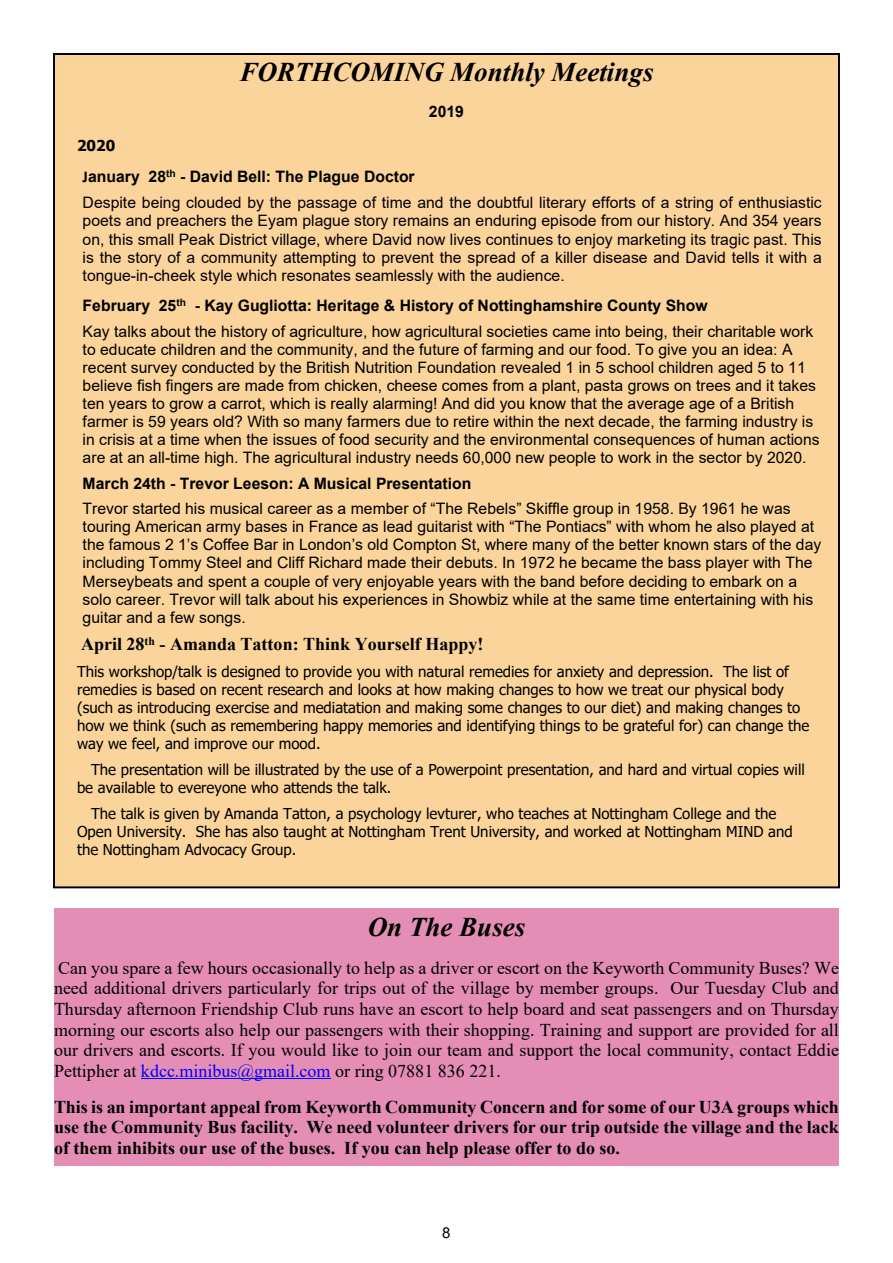
<style>
.page{position:relative;width:893px;height:1263px;background:#fff}
.page>*{position:absolute;margin:0;border:0;box-sizing:border-box;transform-origin:0 0}
.t1{font:italic 700 27px "Times New Roman";color:#000}
.t2{font:18px/20.7px "Times New Roman";color:#000;text-align:justify}
.t3{font:700 18px/20.7px "Times New Roman";color:#000;text-align:justify}
.t4{font:15.75px/18px "Arial";color:#000}
.t5{font:15.75px/18px "Arial";color:#040007}
.t6{font:700 15.75px "Arial";color:#000}
.t7{font:15px/18.1px "Tahoma";color:#000}
.t8{font:700 15px "Tahoma";color:#000}
.t9{font:15px "Arial";color:#000}
.s1{font-family:"Calibri";font-weight:700;font-size:16.5px;color:#000}
.s2{font-weight:700;color:#000}
.s3{font-weight:700}
.s4{color:#00f}
</style>
<div class="page">
<div style="left:54px;top:54px;width:785px;height:833px;background:#fad49b"></div>
<div style="left:54px;top:908px;width:785px;height:258px;background:#e48db5"></div>
<hr style="left:141px;top:1078px;width:190px;height:1px;background:#00f">
<h1 class="t1" style="left:239px;top:63px;width:416px">FORTHCOMING Monthly Meetings</h1>
<p class="t6" style="left:429px;top:106px;width:37px">2019</p>
<p class="t8" style="left:77px;top:140px;width:40px">2020</p>
<p class="t5" style="left:83px;top:165px;width:741px;line-height:26.2px"><span class="s1">J</span><span class="s2">anuary 28</span><sup>th</sup> <span class="s2">- David Bell: The Plague Doctor<br></span>Despite being clouded by the passage of time and the doubtful literary efforts of a string of enthusiastic</p>
<p class="t5" style="left:83px;top:213px;width:741px;text-align:justify">poets and preachers the Eyam plague story remains an enduring episode from our history. And 354 years on, this small Peak District village, where David now lives continues to enjoy marketing its tragic past. This is the story of a community attempting to prevent the spread of a killer disease and David tells it with a tongue-in-cheek style which resonates seamlessly with the audience.</p>
<p class="t4" style="left:83px;top:294px;width:732px;line-height:25.5px"><span class="s3">February 25</span><sup>th</sup> <span class="s3">- Kay Gugliotta: Heritage &amp; History of Nottinghamshire County Show<br></span>Kay talks about the history of agriculture, how agricultural societies came into being, their charitable work</p>
<p class="t4" style="left:83px;top:342px;width:739px">to educate children and the community, and the future of farming and our food. To give you an idea: A recent survey conducted by the British Nutrition Foundation revealed 1 in 5 school children aged 5 to 11 believe fish fingers are made from chicken, cheese comes from a plant, pasta grows on trees and it takes ten years to grow a carrot, which is really alarming! And did you know that the average age of a British farmer is 59 years old? With so many farmers due to retire within the next decade, the farming industry is in crisis at a time when the issues of food security and the environmental consequences of human actions are at an all-time high. The agricultural industry needs 60,000 new people to work in the sector by 2020.</p>
<p class="t6" style="left:83px;top:477px;width:390px">March 24th - Trevor Leeson: A Musical Presentation</p>
<p class="t4" style="left:83px;top:501px;width:740px">Trevor started his musical career as a member of “The Rebels” Skiffle group in 1958. By 1961 he was touring American army bases in France as lead guitarist with “The Pontiacs” with whom he also played at the famous 2 1’s Coffee Bar in London’s old Compton St, where many of the better known stars of the day including Tommy Steel and Cliff Richard made their debuts. In 1972 he became the bass player with The Merseybeats and spent a couple of very enjoyable years with the band before deciding to embark on a solo career. Trevor will talk about his experiences in Showbiz while at the same time entertaining with his guitar and a few songs.</p>
<p class="t3" style="left:81px;top:635px;width:404px">April 28<sup>th</sup> - Amanda Tatton: Think Yourself Happy!</p>
<p class="t7" style="left:77px;top:664px;width:734px">This workshop/talk is designed to provide you with natural remedies for anxiety and depression. The list of remedies is based on recent research and looks at how making changes to how we treat our physical body (such as introducing exercise and mediatation and making some changes to our diet) and making changes to how we think (such as remembering happy memories and identifying things to be grateful for) can change the way we feel, and improve our mood.</p>
<p class="t7" style="left:77px;top:762px;width:729px;text-indent:14px">The presentation will be illustrated by the use of a Powerpoint presentation, and hard and virtual copies will be available to evereyone who attends the talk.</p>
<p class="t7" style="left:77px;top:805px;width:717px;text-indent:14px">The talk is given by Amanda Tatton, a psychology levturer, who teaches at Nottingham College and the<br>Open University. She has also taught at Nottingham Trent University, and worked at Nottingham MIND and the Nottingham Advocacy Group.</p>
<h1 class="t1" style="left:368px;top:917px;width:159px">On The Buses</h1>
<p class="t2" style="left:54px;top:959px;width:786px">Can you spare a few hours occasionally to help as a driver or escort on the Keyworth Community Buses? We need additional drivers particularly for trips out of the village by member groups. Our Tuesday Club and Thursday afternoon Friendship Club runs have an escort to help board and seat passengers and on Thursday morning our escorts also help our passengers with their shopping. Training and support are provided for all our drivers and escorts. If you would like to join our team and support the local community, contact Eddie Pettipher at <span class="s4">kdcc.minibus@gmail.com</span> or ring 07881 836 221.</p>
<p class="t3" style="left:54px;top:1098px;width:786px">This is an important appeal from Keyworth Community Concern and for some of our U3A groups which use the Community Bus facility. We need volunteer drivers for our trip outside the village and the lack of them inhibits our use of the buses. If you can help please offer to do so.</p>
<p class="t9" style="left:442px;top:1227px;width:10px">8</p>
</div>
